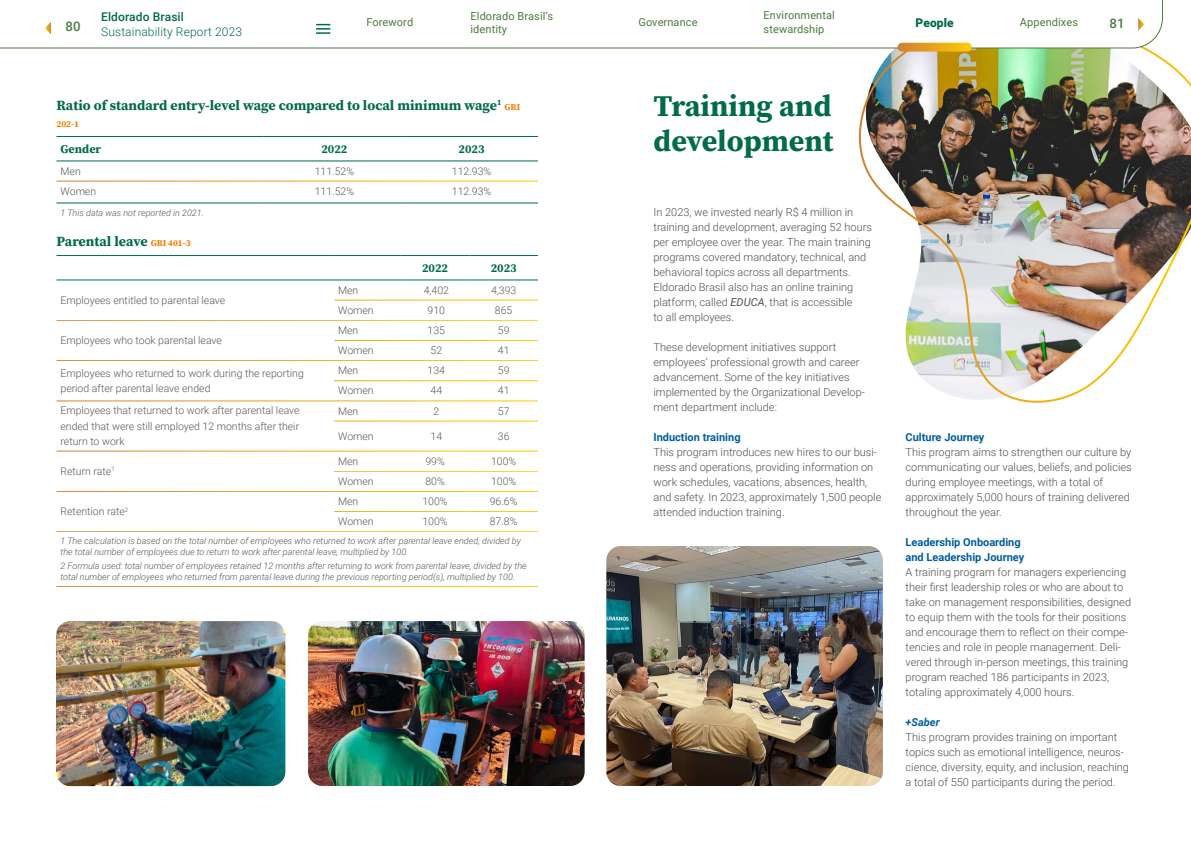
<style>
.page{position:relative;width:1191px;height:842px;background:#fff}
.page>*{position:absolute;margin:0;border:0;box-sizing:border-box;transform-origin:0 0}
.t1{font:700 30px/35px "Source Serif Pro";color:#006c45}
.t2{font:700 14px "Source Serif Pro";color:#006c45}
.t3{font:500 13.2px "Roboto";color:#4c7a3f}
.t4{font:300 12px "Roboto";letter-spacing:.01em;color:#006c45}
.t5{font:700 12px "Source Serif Pro";color:#006c45}
.t6{font:500 12px "Roboto";letter-spacing:.01em;color:#006c45}
.t7{font:900 12px "Roboto";letter-spacing:.01em;color:#006c45}
.t8{font:300 11px/15px "Roboto";color:#4f4f4f}
.t9{font:11px/13.2px "Roboto";letter-spacing:.01em;color:#4c7a3f}
.t10{font:700 11px/15px "Roboto";color:#005e9c}
.t11{font:italic 700 11px "Roboto";color:#005e9c}
.t12{font:300 10.5px/15px "Roboto";color:#575756}
.t13{font:italic 300 9px/11px "Roboto";color:#575756}
.t14{font:700 9px "Source Serif Pro";color:#ef7d00}
.s1{font-size:9px;color:#ef7d00}
.s2{font-weight:400;font-style:italic}
</style>
<div class="page">
<hr style="left:264px;top:136px;width:141px;height:1px;background:#006c45">
<hr style="left:405px;top:136px;width:133px;height:1px;background:#006c45">
<hr style="left:264px;top:160px;width:141px;height:1px;background:#006c45">
<hr style="left:405px;top:160px;width:133px;height:1px;background:#006c45">
<hr style="left:57px;top:136px;width:207px;height:1px;background:#006c45">
<hr style="left:57px;top:160px;width:207px;height:1px;background:#006c45">
<hr style="left:57px;top:202px;width:207px;height:1px;background:#006c45">
<hr style="left:264px;top:202px;width:141px;height:1px;background:#006c45">
<hr style="left:405px;top:202px;width:133px;height:1px;background:#006c45">
<hr style="left:57px;top:255px;width:277px;height:1px;background:#006c45">
<hr style="left:334px;top:255px;width:67px;height:1px;background:#006c45">
<hr style="left:334px;top:279px;width:67px;height:1px;background:#006c45">
<hr style="left:57px;top:279px;width:277px;height:1px;background:#006c45">
<hr style="left:401px;top:255px;width:68px;height:1px;background:#006c45">
<hr style="left:469px;top:255px;width:69px;height:1px;background:#006c45">
<hr style="left:401px;top:279px;width:68px;height:1px;background:#006c45">
<hr style="left:469px;top:279px;width:69px;height:1px;background:#006c45">
<img style="left:308px;top:621px;width:276px;height:165px">
<img style="left:606px;top:546px;width:277px;height:240px">
<img style="left:56px;top:621px;width:229px;height:165px">
<img style="left:858px;top:49px;width:333px;height:354px">
<svg style="left:0;top:0;width:1163px;height:49px"></svg>
<svg style="left:45px;top:22px;width:6px;height:12px"></svg>
<svg style="left:1138px;top:18px;width:6px;height:13px"></svg>
<svg style="left:316px;top:24px;width:14px;height:10px"></svg>
<svg style="left:897px;top:43px;width:74px;height:9px"></svg>
<p class="t9" style="left:763px;top:9px;width:73px">Environmental stewardship</p>
<p class="t9" style="left:470px;top:9px;width:84px">Eldorado Brasil’s identity</p>
<p class="t6" style="left:101px;top:8px;width:84px">Eldorado Brasil</p>
<p class="t4" style="left:101px;top:23px;width:142px">Sustainability Report 2023</p>
<p class="t9" style="left:366px;top:15px;width:48px">Foreword</p>
<p class="t7" style="left:915px;top:15px;width:40px">People</p>
<p class="t3" style="left:66px;top:17px;width:17px">80</p>
<p class="t9" style="left:1020px;top:15px;width:60px">Appendixes</p>
<p class="t3" style="left:1109px;top:14px;width:17px">81</p>
<p class="t9" style="left:638px;top:16px;width:61px">Governance</p>
<p class="t2" style="left:57px;top:95px;width:446px">Ratio of standard entry-level wage compared to local minimum wage<sup>1</sup></p>
<p class="t14" style="left:504px;top:100px;width:17px">GRI</p>
<p class="t14" style="left:57px;top:117px;width:24px">202-1</p>
<p class="t5" style="left:61px;top:141px;width:42px">Gender</p>
<p class="t5" style="left:321px;top:141px;width:28px">2022</p>
<p class="t5" style="left:458px;top:141px;width:28px">2023</p>
<p class="t12" style="left:61px;top:163px;width:22px">Men</p>
<p class="t12" style="left:315px;top:163px;width:41px">111.52%</p>
<p class="t12" style="left:452px;top:163px;width:41px">112.93%</p>
<p class="t12" style="left:61px;top:183px;width:37px">Women</p>
<p class="t12" style="left:315px;top:183px;width:41px">111.52%</p>
<p class="t12" style="left:452px;top:183px;width:41px">112.93%</p>
<p class="t13" style="left:61px;top:207px;width:145px">1 This data was not reported in 2021.</p>
<p class="t2" style="left:57px;top:231px;width:136px">Parental leave <span class="s1">GRI 401-3</span></p>
<p class="t5" style="left:422px;top:260px;width:28px">2022</p>
<p class="t5" style="left:490px;top:260px;width:28px">2023</p>
<p class="t12" style="left:61px;top:292px;width:166px">Employees entitled to parental leave</p>
<p class="t12" style="left:338px;top:282px;width:22px">Men</p>
<p class="t12" style="left:424px;top:282px;width:27px">4,402</p>
<p class="t12" style="left:491px;top:282px;width:27px">4,393</p>
<p class="t12" style="left:338px;top:302px;width:37px">Women</p>
<p class="t12" style="left:427px;top:302px;width:19px">910</p>
<p class="t12" style="left:495px;top:302px;width:19px">865</p>
<p class="t12" style="left:61px;top:332px;width:163px">Employees who took parental leave</p>
<p class="t12" style="left:338px;top:322px;width:22px">Men</p>
<p class="t12" style="left:427px;top:322px;width:19px">135</p>
<p class="t12" style="left:498px;top:322px;width:13px">59</p>
<p class="t12" style="left:338px;top:342px;width:37px">Women</p>
<p class="t12" style="left:430px;top:342px;width:13px">52</p>
<p class="t12" style="left:498px;top:342px;width:13px">41</p>
<p class="t12" style="left:61px;top:365px;width:245px">Employees who returned to work during the reporting period after parental leave ended</p>
<p class="t12" style="left:338px;top:362px;width:22px">Men</p>
<p class="t12" style="left:427px;top:362px;width:19px">134</p>
<p class="t12" style="left:498px;top:362px;width:13px">59</p>
<p class="t12" style="left:338px;top:383px;width:37px">Women</p>
<p class="t12" style="left:430px;top:383px;width:13px">44</p>
<p class="t12" style="left:498px;top:383px;width:13px">41</p>
<p class="t12" style="left:61px;top:403px;width:241px;text-align:justify">Employees that returned to work after parental leave ended that were still employed 12 months after their return to work</p>
<p class="t12" style="left:338px;top:403px;width:22px">Men</p>
<p class="t12" style="left:433px;top:403px;width:7px">2</p>
<p class="t12" style="left:498px;top:403px;width:13px">57</p>
<p class="t12" style="left:338px;top:428px;width:37px">Women</p>
<p class="t12" style="left:430px;top:428px;width:13px">14</p>
<p class="t12" style="left:498px;top:428px;width:13px">36</p>
<p class="t12" style="left:61px;top:463px;width:56px">Return rate<sup>1</sup></p>
<p class="t12" style="left:338px;top:453px;width:22px">Men</p>
<p class="t12" style="left:425px;top:453px;width:21px">99%</p>
<p class="t12" style="left:491px;top:453px;width:27px">100%</p>
<p class="t12" style="left:338px;top:473px;width:37px">Women</p>
<p class="t12" style="left:425px;top:473px;width:21px">80%</p>
<p class="t12" style="left:491px;top:473px;width:27px">100%</p>
<p class="t12" style="left:338px;top:493px;width:22px">Men</p>
<p class="t12" style="left:422px;top:493px;width:27px">100%</p>
<p class="t12" style="left:490px;top:493px;width:29px">96.6%</p>
<p class="t12" style="left:338px;top:513px;width:37px">Women</p>
<p class="t12" style="left:422px;top:513px;width:27px">100%</p>
<p class="t12" style="left:490px;top:513px;width:29px">87.8%</p>
<p class="t13" style="left:61px;top:535px;width:462px">1 The calculation is based on the total number of employees who returned to work after parental leave ended, divided by the total number of employees due to return to work after parental leave, multiplied by 100.</p>
<p class="t13" style="left:61px;top:560px;width:468px">2 Formula used: total number of employees retained 12 months after returning to work from parental leave, divided by the total number of employees who returned from parental leave during the previous reporting period(s), multiplied by 100.</p>
<p class="t12" style="left:61px;top:503px;width:69px">Retention rate<sup>2</sup></p>
<h1 class="t1" style="left:653px;top:88px;width:182px">Training and development</h1>
<p class="t8" style="left:653px;top:204px;width:220px">In 2023, we invested nearly R$ 4 million in training and development, averaging 52 hours per employee over the year. The main training programs covered mandatory, technical, and behavioral topics across all departments.<br>Eldorado Brasil also has an online training platform, called <span class="s2">EDUCA</span>, that is accessible<br>to all employees.</p>
<p class="t8" style="left:653px;top:339px;width:213px">These development initiatives support employees’ professional growth and career advancement. Some of the key initiatives implemented by the Organizational Develop&shy;ment department include:</p>
<p class="t10" style="left:653px;top:429px;width:89px">Induction training</p>
<p class="t8" style="left:653px;top:444px;width:229px">This program introduces new hires to our busi&shy;ness and operations, providing information on work schedules, vacations, absences, health, and safety. In 2023, approximately 1,500 people attended induction training.</p>
<p class="t10" style="left:905px;top:429px;width:80px">Culture Journey</p>
<p class="t8" style="left:905px;top:444px;width:228px">This program aims to strengthen our culture by communicating our values, beliefs, and policies during employee meetings, with a total of approximately 5,000 hours of training delivered throughout the year.</p>
<p class="t10" style="left:905px;top:534px;width:120px">Leadership Onboarding and Leadership Journey</p>
<p class="t8" style="left:905px;top:564px;width:227px">A training program for managers experiencing their first leadership roles or who are about to take on management responsibilities, designed to equip them with the tools for their positions and encourage them to reflect on their compe&shy;tencies and role in people management. Deli&shy;vered through in-person meetings, this training program reached 186 participants in 2023, totaling approximately 4,000 hours.</p>
<p class="t11" style="left:905px;top:714px;width:36px">+Saber</p>
<p class="t8" style="left:905px;top:729px;width:225px">This program provides training on important topics such as emotional intelligence, neuros&shy;cience, diversity, equity, and inclusion, reaching a total of 550 participants during the period.</p>
</div>
